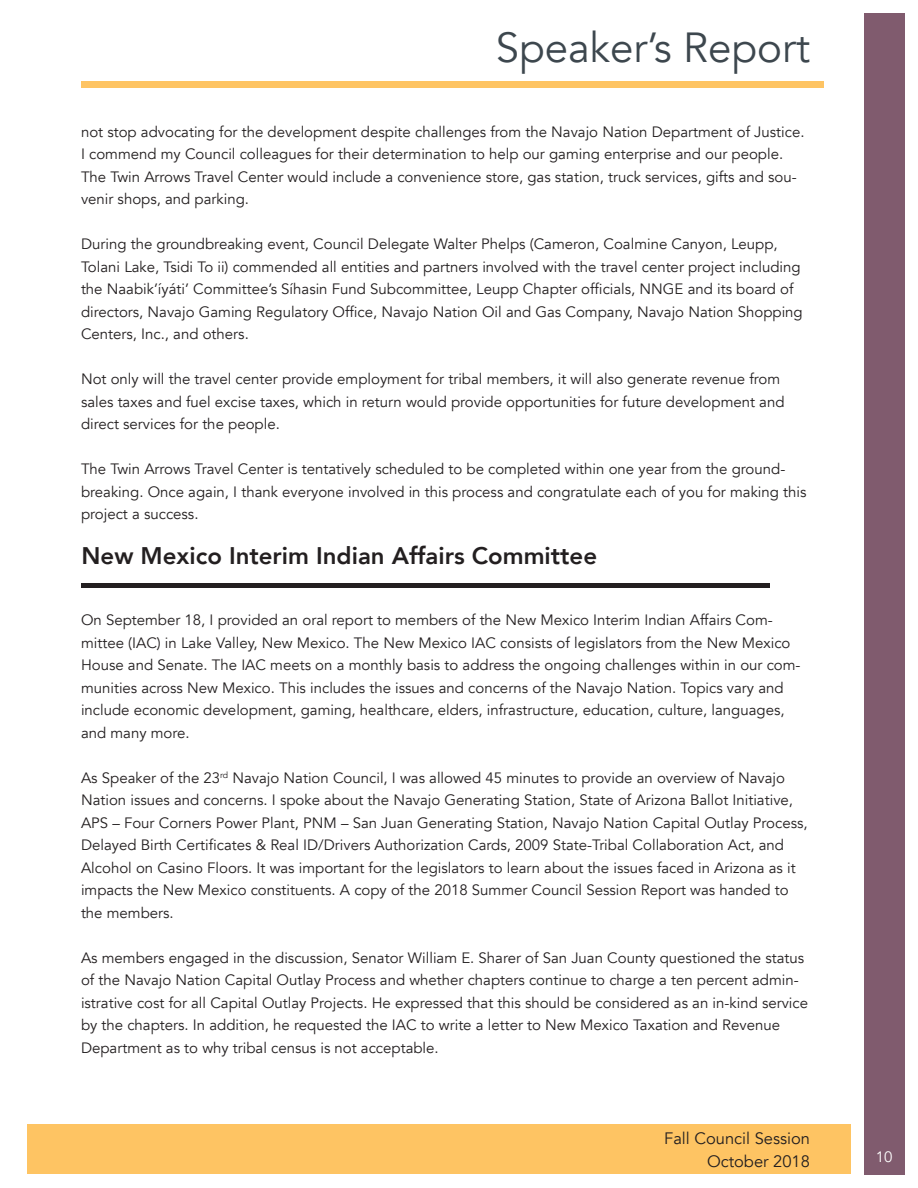
<style>
.page{position:relative;width:918px;height:1188px;background:#fff}
.page>*{position:absolute;margin:0;border:0;box-sizing:border-box;transform-origin:0 0}
.t1{font:42px "Avenir";color:#3d474e}
.t2{font:800 24px "Avenir";color:#231f20}
.t3{font:16.5px/22.5px "Avenir";color:#231f20;text-align:right}
.t4{font:15px/22.5px "Avenir";color:#231f20}
.t5{font:15px "Avenir";color:#fff}
</style>
<div class="page">
<div style="left:864px;top:14px;width:40px;height:1161px;background:#805b6e"></div>
<div style="left:81px;top:81px;width:743px;height:6px;background:#fec463"></div>
<div style="left:27px;top:1124px;width:823px;height:50px;background:#fec463"></div>
<div style="left:82px;top:583px;width:688px;height:5px;background:#231f20"></div>
<h1 class="t1" style="left:496px;top:20px;width:316px">Speaker’s Report</h1>
<p class="t4" style="left:81px;top:120px;width:725px">not stop advocating for the development despite challenges from the Navajo Nation Department of Justice.<br>I commend my Council colleagues for their determination to help our gaming enterprise and our people.<br>The Twin Arrows Travel Center would include a convenience store, gas station, truck services, gifts and sou&shy;venir shops, and parking.</p>
<p class="t4" style="left:81px;top:233px;width:723px">During the groundbreaking event, Council Delegate Walter Phelps (Cameron, Coalmine Canyon, Leupp, Tolani Lake, Tsidi To ii) commended all entities and partners involved with the travel center project including the Naabik’íyáti’ Committee’s Síhasin Fund Subcommittee, Leupp Chapter officials, NNGE and its board of directors, Navajo Gaming Regulatory Office, Navajo Nation Oil and Gas Company, Navajo Nation Shopping Centers, Inc., and others.</p>
<p class="t4" style="left:81px;top:368px;width:705px">Not only will the travel center provide employment for tribal members, it will also generate revenue from sales taxes and fuel excise taxes, which in return would provide opportunities for future development and direct services for the people.</p>
<p class="t4" style="left:81px;top:458px;width:727px">The Twin Arrows Travel Center is tentatively scheduled to be completed within one year from the ground&shy;breaking. Once again, I thank everyone involved in this process and congratulate each of you for making this project a success.</p>
<h2 class="t2" style="left:82px;top:540px;width:517px">New Mexico Interim Indian Affairs Committee</h2>
<p class="t4" style="left:81px;top:609px;width:721px">On September 18, I provided an oral report to members of the New Mexico Interim Indian Affairs Com&shy;mittee (IAC) in Lake Valley, New Mexico. The New Mexico IAC consists of legislators from the New Mexico House and Senate. The IAC meets on a monthly basis to address the ongoing challenges within in our com&shy;munities across New Mexico. This includes the issues and concerns of the Navajo Nation. Topics vary and include economic development, gaming, healthcare, elders, infrastructure, education, culture, languages, and many more.</p>
<p class="t4" style="left:81px;top:767px;width:728px">As Speaker of the 23<sup>rd</sup> Navajo Nation Council, I was allowed 45 minutes to provide an overview of Navajo Nation issues and concerns. I spoke about the Navajo Generating Station, State of Arizona Ballot Initiative, APS – Four Corners Power Plant, PNM – San Juan Generating Station, Navajo Nation Capital Outlay Process, Delayed Birth Certificates &amp; Real ID/Drivers Authorization Cards, 2009 State-Tribal Collaboration Act, and Alcohol on Casino Floors. It was important for the legislators to learn about the issues faced in Arizona as it impacts the New Mexico constituents. A copy of the 2018 Summer Council Session Report was handed to the members.</p>
<p class="t4" style="left:81px;top:947px;width:729px">As members engaged in the discussion, Senator William E. Sharer of San Juan County questioned the status of the Navajo Nation Capital Outlay Process and whether chapters continue to charge a ten percent admin&shy;istrative cost for all Capital Outlay Projects. He expressed that this should be considered as an in-kind service by the chapters. In addition, he requested the IAC to write a letter to New Mexico Taxation and Revenue Department as to why tribal census is not acceptable.</p>
<p class="t3" style="left:664px;top:1128px;width:147px">Fall Council Session<br>October 2018</p>
<p class="t5" style="left:876px;top:1147px;width:18px">10</p>
</div>
